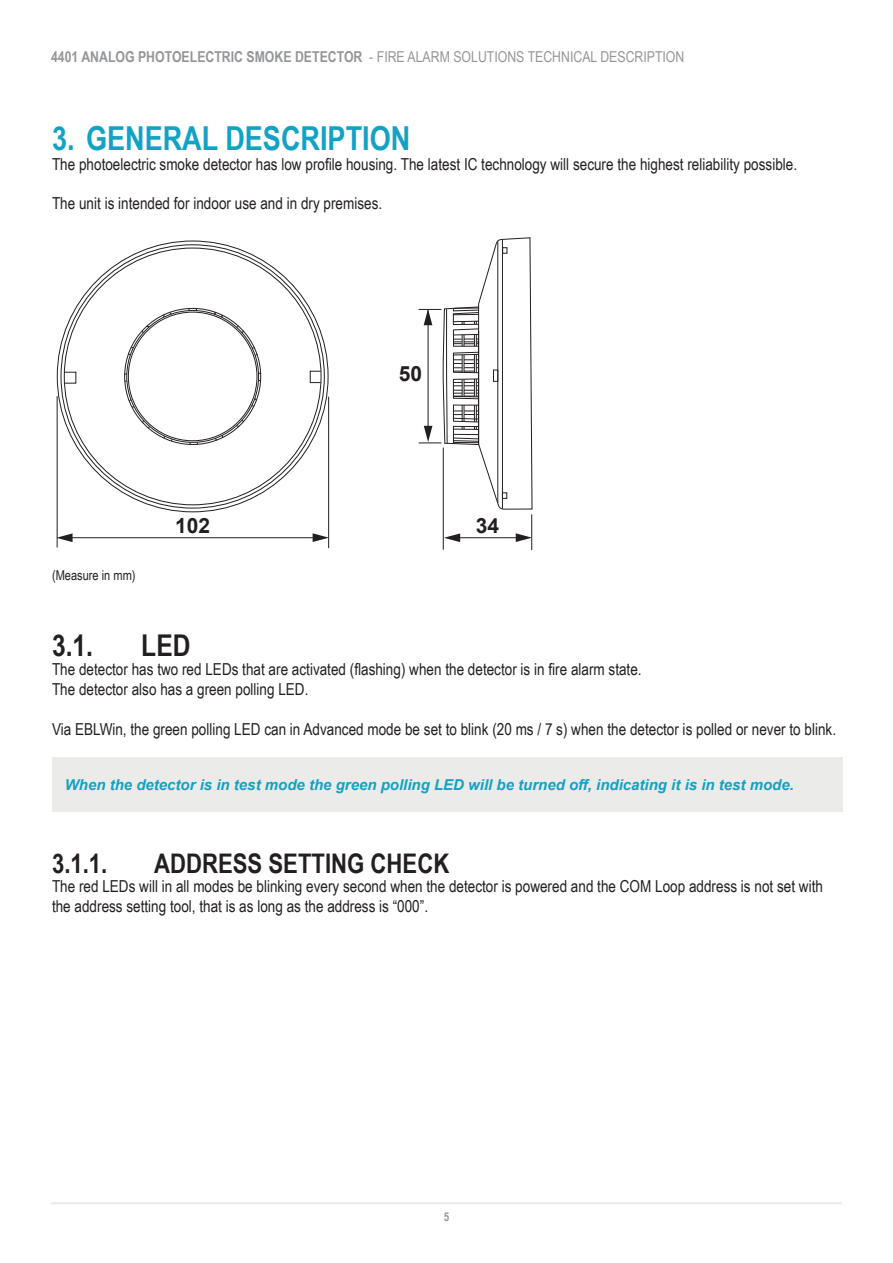
<style>
.page{position:relative;width:893px;height:1263px;background:#fff}
.page>*{position:absolute;margin:0;border:0;box-sizing:border-box;transform-origin:0 0}
.t1{font:700 33px "Arial Narrow";color:#13a1c4}
.t2{font:700 30px "Arial Narrow";color:#231f20}
.t3{font:700 27px "Arial Narrow";color:#231f20}
.t4{font:700 21px "Arial";color:#231f20}
.t5{font:16.5px/19.8px "Arial Narrow";color:#231f20}
.NOTE{font:italic 700 15px "Arial";color:#13a1c4}
.t6{font:15px "Arial Narrow";color:#939598}
.Picture_text{font:13.5px "Arial Narrow";color:#231f20}
.t7{font:700 12px "Arial Narrow";color:#939598}
.s1{font-weight:700}
</style>
<div class="page">
<hr style="left:51px;top:1202px;width:791px;height:2px;background:#ebebea">
<svg style="left:141px;top:326px;width:9px;height:8px"></svg>
<svg style="left:163px;top:311px;width:9px;height:6px"></svg>
<svg style="left:213px;top:311px;width:10px;height:7px"></svg>
<svg style="left:127px;top:347px;width:6px;height:9px"></svg>
<svg style="left:124px;top:373px;width:4px;height:10px"></svg>
<svg style="left:142px;top:419px;width:9px;height:10px"></svg>
<svg style="left:164px;top:436px;width:9px;height:6px"></svg>
<svg style="left:63px;top:371px;width:14px;height:13px"></svg>
<div style="left:310px;top:371px;width:11px;height:12px;border:1px solid #231f20"></div>
<svg style="left:128px;top:398px;width:6px;height:9px"></svg>
<svg style="left:188px;top:308px;width:10px;height:4px"></svg>
<svg style="left:236px;top:326px;width:8px;height:8px"></svg>
<svg style="left:258px;top:372px;width:4px;height:10px"></svg>
<svg style="left:252px;top:347px;width:6px;height:10px"></svg>
<svg style="left:252px;top:397px;width:6px;height:9px"></svg>
<svg style="left:236px;top:419px;width:8px;height:8px"></svg>
<svg style="left:189px;top:441px;width:10px;height:4px"></svg>
<svg style="left:214px;top:435px;width:9px;height:6px"></svg>
<hr style="left:328px;top:397px;width:1px;height:151px;background:#231f20">
<hr style="left:57px;top:396px;width:1px;height:151px;background:#231f20">
<hr style="left:70px;top:537px;width:256px;height:1px;background:#231f20">
<svg style="left:56px;top:533px;width:17px;height:9px"></svg>
<svg style="left:313px;top:533px;width:16px;height:9px"></svg>
<svg style="left:419px;top:237px;width:114px;height:273px"></svg>
<hr style="left:531px;top:514px;width:1px;height:36px;background:#231f20">
<hr style="left:443px;top:448px;width:1px;height:102px;background:#231f20">
<hr style="left:450px;top:537px;width:77px;height:1px;background:#231f20">
<svg style="left:444px;top:533px;width:16px;height:9px"></svg>
<svg style="left:516px;top:533px;width:16px;height:9px"></svg>
<div style="left:52px;top:758px;width:790px;height:54px;background:#ebebea"></div>
<p class="t6" style="left:51px;top:46px;width:635px"><span class="s1">4401 ANALOG PHOTOELECTRIC SMOKE DETECTOR</span> - FIRE ALARM SOLUTIONS TECHNICAL DESCRIPTION</p>
<p class="t1" style="left:52px;top:113px;width:360px">3. GENERAL DESCRIPTION</p>
<p class="t5" style="left:52px;top:153px;width:747px">The photoelectric smoke detector has low profile housing. The latest IC technology will secure the highest reliability possible.</p>
<p class="t5" style="left:52px;top:193px;width:332px">The unit is intended for indoor use and in dry premises.</p>
<p class="Picture_text" style="left:52px;top:565px;width:85px">(Measure in mm)</p>
<p class="t4" style="left:175px;top:511px;width:37px">102</p>
<p class="t4" style="left:399px;top:360px;width:25px">50</p>
<p class="t4" style="left:476px;top:511px;width:25px">34</p>
<p class="t2" style="left:52px;top:622px;width:43px">3.1.</p>
<p class="t2" style="left:141px;top:622px;width:51px">LED</p>
<p class="t5" style="left:52px;top:659px;width:591px">The detector has two red LEDs that are activated (flashing) when the detector is in fire alarm state.</p>
<p class="t5" style="left:52px;top:679px;width:258px">The detector also has a green polling LED.</p>
<p class="t5" style="left:52px;top:718px;width:786px">Via EBLWin, the green polling LED can in Advanced mode be set to blink (20 ms / 7 s) when the detector is polled or never to blink.</p>
<p class="NOTE" style="left:65px;top:775px;width:731px">When the detector is in test mode the green polling LED will be turned off, indicating it is in test mode.</p>
<p class="t3" style="left:52px;top:843px;width:57px">3.1.1.</p>
<p class="t3" style="left:154px;top:843px;width:297px">ADDRESS SETTING CHECK</p>
<p class="t5" style="left:52px;top:876px;width:772px">The red LEDs will in all modes be blinking every second when the detector is powered and the COM Loop address is not set with the address setting tool, that is as long as the address is “000”.</p>
<p class="t7" style="left:444px;top:1207px;width:7px">5</p>
</div>
